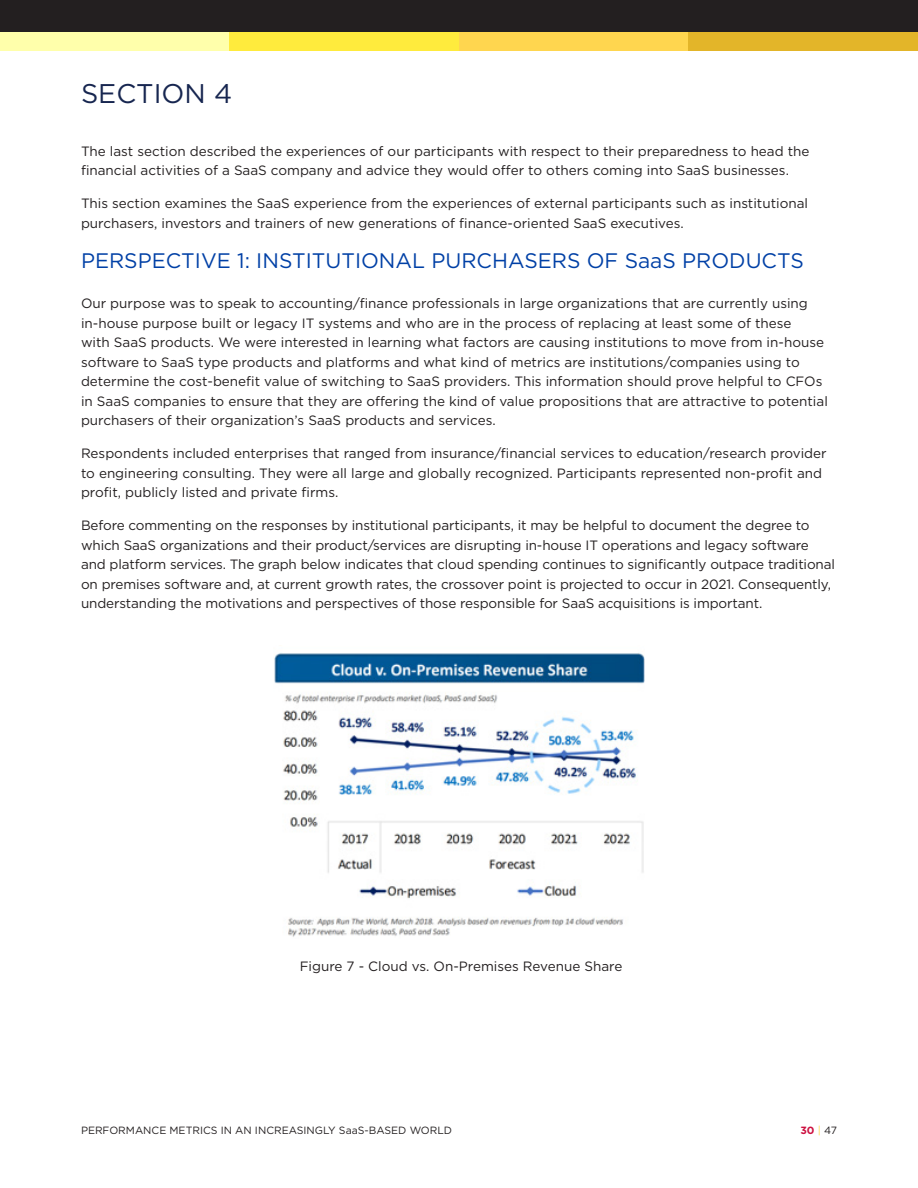
<style>
.page{position:relative;width:918px;height:1188px;background:#fff}
.page>*{position:absolute;margin:0;border:0;box-sizing:border-box;transform-origin:0 0}
.t1{font:27px "Gotham";color:#172650}
.t2{font:21px "Gotham";color:#0040a6}
.Body{font:13.5px/19.5px "Gotham";color:#231f20}
.t3{font:10.5px "Gotham";color:#231f20}
.t4{font:700 10.5px "Gotham";color:#cd1141}
.s1{font-weight:400;color:#fed64d}
.s2{font-weight:400;color:#231f20}
</style>
<div class="page">
<div style="left:0;top:0;width:918px;height:32px;background:#231f20"></div>
<div style="left:0;top:32px;width:230px;height:19px;background:#ffffab"></div>
<div style="left:230px;top:32px;width:229px;height:19px;background:#ffeb3d"></div>
<div style="left:459px;top:32px;width:229px;height:19px;background:#ffd64f"></div>
<div style="left:688px;top:32px;width:230px;height:19px;background:#e3b529"></div>
<img style="left:274px;top:653px;width:371px;height:284px">
<h1 class="t1" style="left:81px;top:76px;width:153px">SECTION 4</h1>
<p class="Body" style="left:81px;top:141px;width:730px">The last section described the experiences of our participants with respect to their preparedness to head the financial activities of a SaaS company and advice they would offer to others coming into SaaS businesses.</p>
<p class="Body" style="left:81px;top:194px;width:729px">This section examines the SaaS experience from the experiences of external participants such as institutional purchasers, investors and trainers of new generations of finance-oriented SaaS executives.</p>
<h2 class="t2" style="left:81px;top:247px;width:724px">PERSPECTIVE 1: INSTITUTIONAL PURCHASERS OF SaaS PRODUCTS</h2>
<p class="Body" style="left:81px;top:293px;width:748px">Our purpose was to speak to accounting/finance professionals in large organizations that are currently using in-house purpose built or legacy IT systems and who are in the process of replacing at least some of these<br>with SaaS products. We were interested in learning what factors are causing institutions to move from in-house software to SaaS type products and platforms and what kind of metrics are institutions/companies using to determine the cost-benefit value of switching to SaaS providers. This information should prove helpful to CFOs in SaaS companies to ensure that they are offering the kind of value propositions that are attractive to potential purchasers of their organization’s SaaS products and services.</p>
<p class="Body" style="left:81px;top:443px;width:747px">Respondents included enterprises that ranged from insurance/financial services to education/research provider to engineering consulting. They were all large and globally recognized. Participants represented non-profit and profit, publicly listed and private firms.</p>
<p class="Body" style="left:81px;top:515px;width:756px">Before commenting on the responses by institutional participants, it may be helpful to document the degree to which SaaS organizations and their product/services are disrupting in-house IT operations and legacy software and platform services. The graph below indicates that cloud spending continues to significantly outpace traditional on premises software and, at current growth rates, the crossover point is projected to occur in 2021. Consequently, understanding the motivations and perspectives of those responsible for SaaS acquisitions is important.</p>
<p class="Body" style="left:300px;top:956px;width:324px">Figure 7 - Cloud vs. On-Premises Revenue Share</p>
<p class="t3" style="left:81px;top:1124px;width:373px">PERFORMANCE METRICS IN AN INCREASINGLY SaaS-BASED WORLD</p>
<p class="t4" style="left:800px;top:1123px;width:38px">30 <span class="s1">|</span> <span class="s2">47</span></p>
</div>
